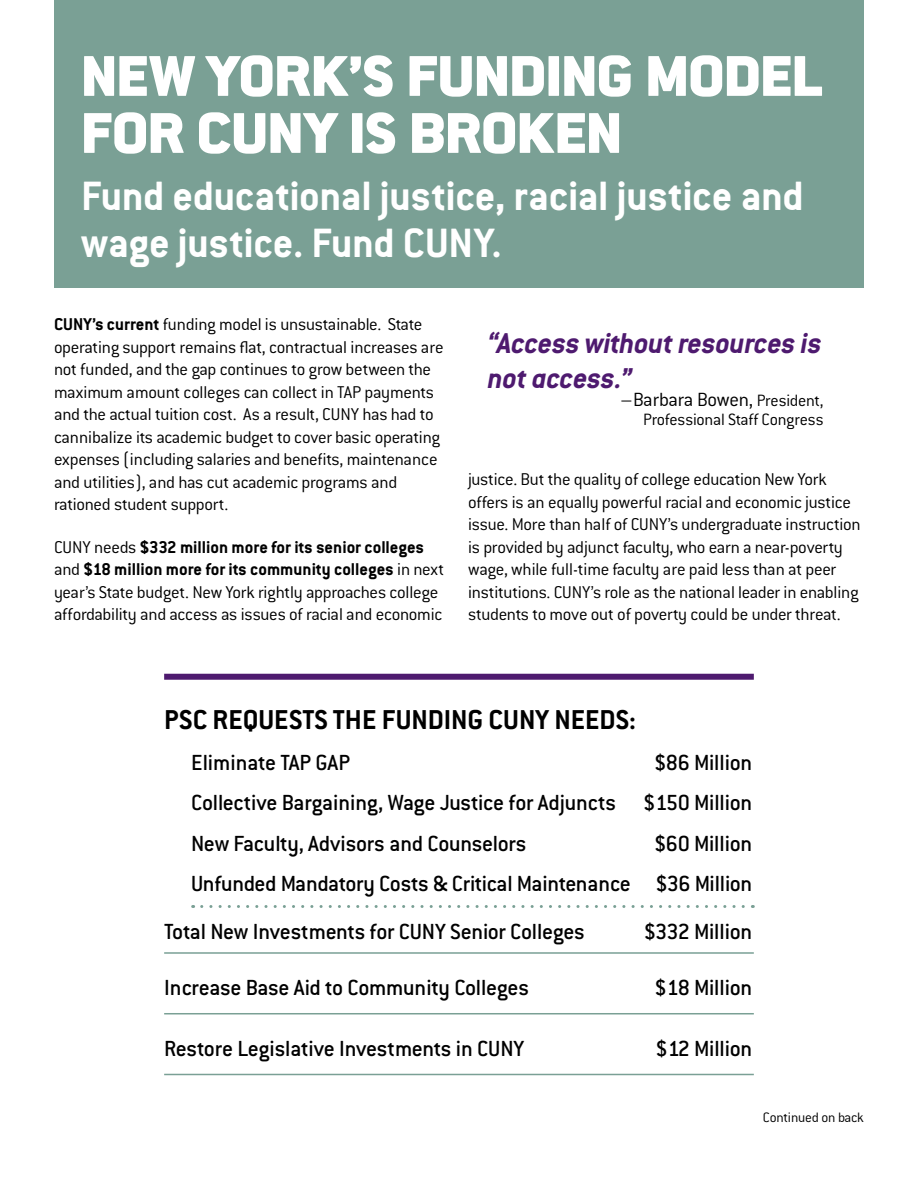
<style>
.page{position:relative;width:918px;height:1188px;background:#fff}
.page>*{position:absolute;margin:0;border:0;box-sizing:border-box;transform-origin:0 0}
.t1{font:900 63px/57px "Conduit ITC Std";letter-spacing:-.01em;color:#fff}
.t2{font:700 45px/46.5px "Conduit ITC";letter-spacing:-.01em;color:#fff}
.t3{font:italic 700 31.5px/34.5px "Conduit ITC";letter-spacing:-.01em;color:#4e1a6f}
.t4{font:700 30px "Conduit ITC";color:#000}
.t5{font:500 24px/40.5px "Conduit ITC";letter-spacing:-.015em;color:#000;text-align:justify}
.t6{font:300 21px "Conduit ITC";letter-spacing:-.015em;color:#000}
.t7{font:300 18.75px/22.5px "Conduit ITC";letter-spacing:-.015em;color:#000}
.t8{font:300 18px "Conduit ITC";letter-spacing:-.01em;color:#000}
.t9{font:300 15px "Conduit ITC";letter-spacing:-.015em;color:#000}
.s1{font-weight:700}
.s2{font-size:18px}
</style>
<div class="page">
<div style="left:54px;top:0;width:810px;height:287px;background:#7aa095"></div>
<div style="left:164px;top:674px;width:590px;height:6px;background:#4e1a6f"></div>
<svg style="left:202px;top:905px;width:551px;height:3px"></svg>
<hr style="left:164px;top:952px;width:590px;height:2px;background:#7aa095">
<hr style="left:164px;top:1013px;width:590px;height:1px;background:#7aa095">
<hr style="left:164px;top:1074px;width:590px;height:1px;background:#7aa095">
<h1 class="t1" style="left:81px;top:46px;width:743px">NEW YORK’S FUNDING MODEL<br>FOR CUNY IS BROKEN</h1>
<h2 class="t2" style="left:81px;top:172px;width:724px">Fund educational justice, racial justice and wage justice. Fund CUNY.</h2>
<p class="t7" style="left:54px;top:313px;width:391px"><span class="s1">CUNY’s current</span> funding model is unsustainable. State operating support remains flat, contractual increases are not funded, and the gap continues to grow between the maximum amount colleges can collect in TAP payments and the actual tuition cost. As a result, CUNY has had to cannibalize its academic budget to cover basic operating expenses (including salaries and benefits, maintenance and utilities), and has cut academic programs and rationed student support.</p>
<p class="t7" style="left:54px;top:536px;width:392px">CUNY needs <span class="s1">$332 million more for its senior colleges </span>and <span class="s1">$18 million more for its community colleges</span> in next year’s State budget. New York rightly approaches college affordability and access as issues of racial and economic</p>
<h3 class="t3" style="left:488px;top:326px;width:336px">“Access without resources is not access.”</h3>
<p class="t6" style="left:621px;top:388px;width:204px">–Barbara Bowen, <span class="s2">President,</span></p>
<p class="t8" style="left:643px;top:410px;width:182px">Professional Staff Congress</p>
<p class="t7" style="left:468px;top:468px;width:394px">justice. But the quality of college education New York offers is an equally powerful racial and economic justice issue. More than half of CUNY’s undergraduate instruction is provided by adjunct faculty, who earn a near-poverty wage, while full-time faculty are paid less than at peer institutions. CUNY’s role as the national leader in enabling students to move out of poverty could be under threat.</p>
<h3 class="t4" style="left:164px;top:703px;width:473px">PSC REQUESTS THE FUNDING CUNY NEEDS:</h3>
<p class="t5" style="left:191px;top:742px;width:160px">Eliminate TAP GAP</p>
<p class="t5" style="left:191px;top:742px;width:563px;text-indent:463px">$86 Million Collective Bargaining, Wage Justice for Adjuncts $150 Million New Faculty, Advisors and Counselors</p>
<p class="t5" style="left:191px;top:823px;width:562px;text-align:right">$60 Million<br>Unfunded Mandatory Costs &amp; Critical Maintenance $36 Million</p>
<p class="t5" style="left:164px;top:911px;width:422px">Total New Investments for CUNY Senior Colleges</p>
<p class="t5" style="left:644px;top:911px;width:110px">$332 Million</p>
<p class="t5" style="left:164px;top:967px;width:366px">Increase Base Aid to Community Colleges</p>
<p class="t5" style="left:655px;top:967px;width:99px">$18 Million</p>
<p class="t5" style="left:164px;top:1028px;width:362px">Restore Legislative Investments in CUNY</p>
<p class="t5" style="left:656px;top:1028px;width:98px">$12 Million</p>
<p class="t9" style="left:763px;top:1109px;width:103px">Continued on back</p>
</div>
